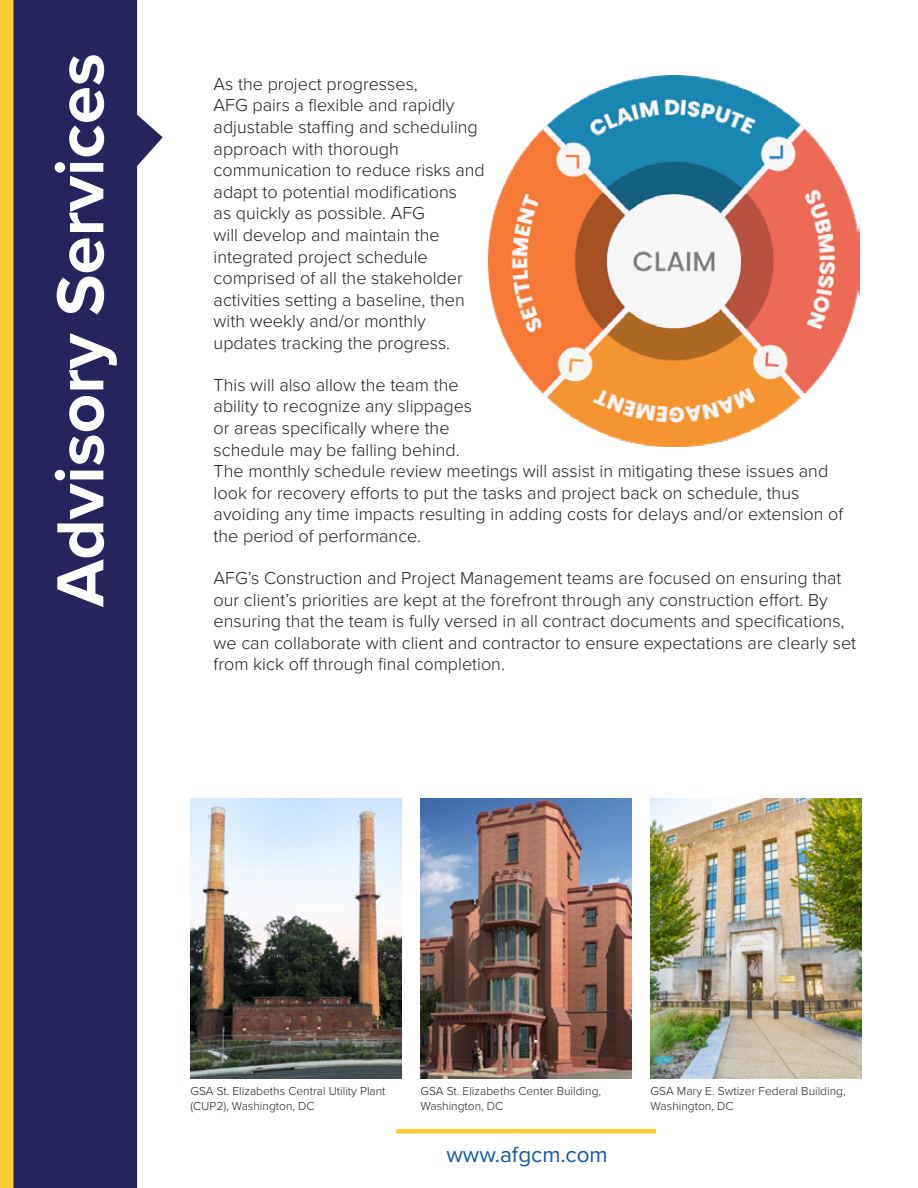
<style>
.page{position:relative;width:918px;height:1188px;background:#fff}
.page>*{position:absolute;margin:0;border:0;box-sizing:border-box;transform-origin:0 0}
.t1{font:700 69px "Proxima Nova";color:#fff}
.t2{font:22.5px "Proxima Nova";color:#1357a3}
.t3{font:300 18px/21.6px "Proxima Nova";color:#231f20}
.t4{font:300 12px/14.4px "Proxima Nova";color:#231f20}
</style>
<div class="page">
<div style="left:396px;top:1129px;width:260px;height:5px;background:#fecd33"></div>
<img style="left:489px;top:76px;width:371px;height:370px">
<img style="left:421px;top:798px;width:211px;height:280px">
<img style="left:190px;top:798px;width:212px;height:280px">
<img style="left:651px;top:798px;width:211px;height:280px">
<svg style="left:14px;top:0;width:149px;height:1188px;fill:#25245d"></svg>
<div style="left:0;top:0;width:14px;height:1188px;background:#ffce32"></div>
<h1 class="t1" style="left:29px;top:607px;width:555px;rotate:-90deg">Advisory Services</h1>
<p class="t3" style="left:214px;top:72px;width:273px">As the project progresses,<br>AFG pairs a flexible and rapidly adjustable staffing and scheduling approach with thorough communication to reduce risks and adapt to potential modifications<br>as quickly as possible. AFG<br>will develop and maintain the integrated project schedule comprised of all the stakeholder activities setting a baseline, then with weekly and/or monthly updates tracking the progress.</p>
<p class="t3" style="left:214px;top:373px;width:631px">This will also allow the team the<br>ability to recognize any slippages<br>or areas specifically where the<br>schedule may be falling behind.<br>The monthly schedule review meetings will assist in mitigating these issues and look for recovery efforts to put the tasks and project back on schedule, thus avoiding any time impacts resulting in adding costs for delays and/or extension of the period of performance.</p>
<p class="t3" style="left:214px;top:566px;width:644px">AFG’s Construction and Project Management teams are focused on ensuring that our client’s priorities are kept at the forefront through any construction effort. By ensuring that the team is fully versed in all contract documents and specifications, we can collaborate with client and contractor to ensure expectations are clearly set from kick off through final completion.</p>
<p class="t4" style="left:190px;top:1084px;width:197px">GSA St. Elizabeths Central Utility Plant (CUP2), Washington, DC</p>
<p class="t4" style="left:421px;top:1084px;width:182px">GSA St. Elizabeths Center Building,<br>Washington, DC</p>
<p class="t4" style="left:651px;top:1084px;width:196px">GSA Mary E. Swtizer Federal Building,<br>Washington, DC</p>
<p class="t2" style="left:446px;top:1138px;width:163px">www.afgcm.com</p>
</div>
